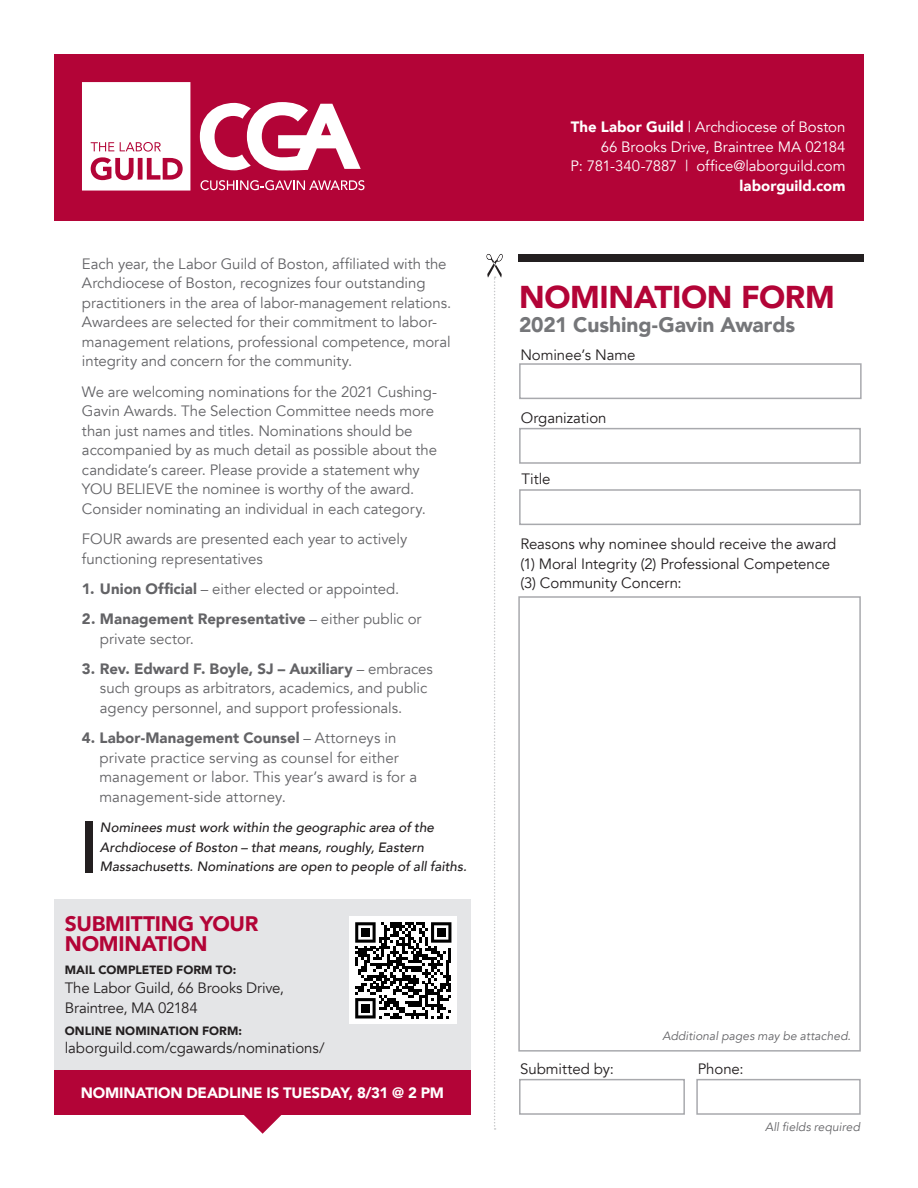
<style>
.page{position:relative;width:918px;height:1188px;background:#fff}
.page>*{position:absolute;margin:0;border:0;box-sizing:border-box;transform-origin:0 0}
.t1{font:900 31.5px "Avenir";letter-spacing:-.01em;color:#b30437}
.Body{font:900 21px/19.5px "Avenir";letter-spacing:-.01em;color:#b30437}
.t2{font:900 21px "Avenir";letter-spacing:-.005em;color:#757679}
.Body-2{font:15px/19.5px "Avenir";letter-spacing:-.005em;color:#636366}
.Paragraph{font:15px/19.5px "Avenir";letter-spacing:-.005em;color:#231f20}
.t3{font:15px "Avenir";letter-spacing:-.005em;color:#fff}
.Body-3{font:15px/19.5px "Avenir";letter-spacing:-.01em;color:#231f20}
.Body-4{font:900 15px "Avenir";letter-spacing:-.01em;color:#fff}
.Body-5{font:italic 500 13.5px/19.5px "Avenir";color:#231f20}
.Body-6{font:italic 12px "Avenir";letter-spacing:.005em;color:#636366}
.Body-7{font:900 12px "Avenir";letter-spacing:.005em;color:#231f20}
.s1{font-weight:900}
</style>
<div class="page">
<div style="left:54px;top:54px;width:810px;height:166px;background:#b30437"></div>
<svg style="left:200px;top:102px;width:161px;height:69px"></svg>
<svg style="left:200px;top:180px;width:164px;height:10px"></svg>
<svg style="left:82px;top:82px;width:108px;height:109px;background:#f7e4ea"></svg>
<div style="left:518px;top:254px;width:346px;height:7px;background:#231f20"></div>
<div style="left:519px;top:363px;width:343px;height:36px;border:2px solid #a8a9ad"></div>
<div style="left:519px;top:428px;width:342px;height:36px;border:2px solid #a8a9ad"></div>
<div style="left:519px;top:489px;width:342px;height:36px;border:2px solid #a8a9ad"></div>
<div style="left:519px;top:1079px;width:166px;height:36px;border:2px solid #a8a9ad"></div>
<div style="left:696px;top:1079px;width:165px;height:36px;border:2px solid #a8a9ad"></div>
<svg style="left:243px;top:1114px;width:39px;height:20px"></svg>
<svg style="left:486px;top:254px;width:17px;height:876px"></svg>
<div style="left:518px;top:596px;width:343px;height:456px;border:2px solid #a8a9ad"></div>
<div style="left:54px;top:900px;width:417px;height:170px;background:#e4e5e7"></div>
<div style="left:54px;top:1070px;width:417px;height:44px;background:#b30437"></div>
<div style="left:85px;top:821px;width:8px;height:52px;background:#231f20"></div>
<div style="left:349px;top:916px;width:108px;height:108px;background:#fff"></div>
<svg style="left:355px;top:922px;width:96px;height:96px"></svg>
<div style="left:361px;top:928px;width:9px;height:9px;background:#000"></div>
<div style="left:437px;top:928px;width:9px;height:9px;background:#000"></div>
<div style="left:361px;top:1004px;width:9px;height:9px;background:#000"></div>
<p class="Body-2" style="left:82px;top:254px;width:371px">Each year, the Labor Guild of Boston, affiliated with the Archdiocese of Boston, recognizes four outstanding practitioners in the area of labor-management relations.<br>Awardees are selected for their commitment to labor&shy;management relations, professional competence, moral integrity and concern for the community.</p>
<p class="Body-2" style="left:82px;top:382px;width:357px">We are welcoming nominations for the 2021 Cushing-Gavin Awards. The Selection Committee needs more than just names and titles. Nominations should be accompanied by as much detail as possible about the candidate’s career. Please provide a statement why YOU BELIEVE the nominee is worthy of the award.<br>Consider nominating an individual in each category.</p>
<p class="Body-2" style="left:82px;top:529px;width:327px">FOUR awards are presented each year to actively functioning representatives</p>
<p class="Body-2" style="left:82px;top:579px;width:319px"><span class="s1">1. Union Official</span> – either elected or appointed.</p>
<p class="Body-2" style="left:100px;top:609px;width:323px;text-indent:-18px"><span class="s1">2. Management Representative</span> – either public or private sector.</p>
<p class="Body-2" style="left:100px;top:659px;width:335px;text-indent:-18px"><span class="s1">3. Rev. Edward F. Boyle, SJ – Auxiliary</span> – embraces such groups as arbitrators, academics, and public agency personnel, and support professionals.</p>
<p class="Body-2" style="left:99px;top:729px;width:319px;text-indent:-17px"><span class="s1">4. Labor-Management Counsel</span> – Attorneys in private practice serving as counsel for either management or labor. This year’s award is for a management-side attorney.</p>
<p class="Body-5" style="left:100px;top:818px;width:368px">Nominees must work within the geographic area of the<br>Archdiocese of Boston – that means, roughly, Eastern<br>Massachusetts. Nominations are open to people of all faiths.</p>
<p class="Body" style="left:65px;top:914px;width:195px">SUBMITTING YOUR<br>NOMINATION</p>
<p class="Body-7" style="left:65px;top:959px;width:173px">MAIL COMPLETED FORM TO:</p>
<p class="Body-3" style="left:65px;top:979px;width:221px">The Labor Guild, 66 Brooks Drive,<br>Braintree, MA 02184</p>
<p class="Body-7" style="left:65px;top:1021px;width:179px">ONLINE NOMINATION FORM:</p>
<p class="Body-3" style="left:65px;top:1039px;width:261px">laborguild.com/cgawards/nominations/</p>
<p class="Body-4" style="left:81px;top:1080px;width:365px">NOMINATION DEADLINE IS TUESDAY, 8/31 @ 2 PM</p>
<p class="t3" style="left:571px;top:118px;width:276px"><span class="s1">The Labor Guild</span> | Archdiocese of Boston</p>
<p class="t3" style="left:601px;top:137px;width:246px">66 Brooks Drive, Braintree MA 02184</p>
<p class="t3" style="left:571px;top:157px;width:276px">P: 781-340-7887 | office@laborguild.com</p>
<p class="Body-4" style="left:740px;top:172px;width:107px">laborguild.com</p>
<h2 class="t1" style="left:519px;top:270px;width:317px">NOMINATION FORM</h2>
<h2 class="t2" style="left:519px;top:307px;width:277px">2021 Cushing-Gavin Awards</h2>
<p class="Paragraph" style="left:520px;top:345px;width:117px">Nominee’s Name</p>
<p class="Paragraph" style="left:521px;top:408px;width:87px">Organization</p>
<p class="Paragraph" style="left:522px;top:469px;width:31px">Title</p>
<p class="Paragraph" style="left:520px;top:534px;width:318px">Reasons why nominee should receive the award (1) Moral Integrity (2) Professional Competence (3) Community Concern:</p>
<p class="Body-6" style="left:662px;top:1029px;width:190px">Additional pages may be attached.</p>
<p class="Paragraph" style="left:520px;top:1059px;width:95px">Submitted by:</p>
<p class="Paragraph" style="left:698px;top:1059px;width:47px">Phone:</p>
<p class="Body-6" style="left:765px;top:1119px;width:97px">All fields required</p>
</div>
